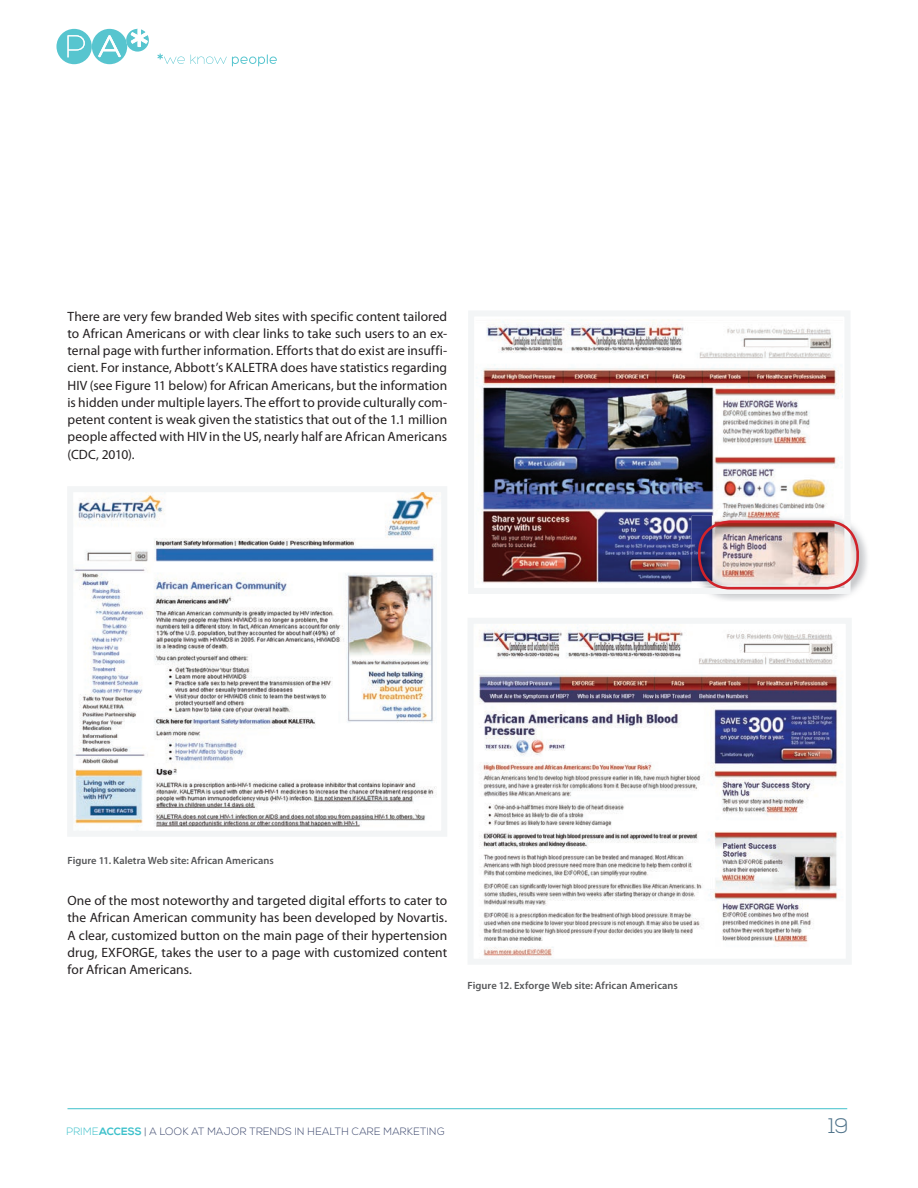
<style>
.page{position:relative;width:918px;height:1188px;background:#fff}
.page>*{position:absolute;margin:0;border:0;box-sizing:border-box;transform-origin:0 0}
.t1{font:300 21px "Nexa";color:#51748b}
.t2{font:13.5px/17.2px "Myriad Pro";letter-spacing:.005em;color:#231f20;text-align:justify}
.t3{font:300 10.65px "Nexa";letter-spacing:.03em;color:#404b70}
.t4{font:600 10.5px "Myriad Pro";letter-spacing:.005em;color:#57585a}
.s1{color:#3ec1cb}
.s2{font-weight:700;color:#3ec1cb}
</style>
<div class="page">
<svg style="left:191px;top:54px;width:86px;height:12px"></svg>
<svg style="left:157px;top:54px;width:28px;height:10px"></svg>
<svg style="left:56px;top:29px;width:93px;height:35px"></svg>
<hr style="left:68px;top:1108px;width:779px;height:1px;background:#3ec1cb">
<img style="left:468px;top:311px;width:382px;height:283px">
<img style="left:692px;top:516px;width:158px;height:78px">
<img style="left:716px;top:525px;width:142px;height:63px">
<img style="left:699px;top:522px;width:144px;height:64px">
<img style="left:726px;top:526px;width:124px;height:62px">
<div style="left:698px;top:520px;width:161px;height:69px;border:3px solid #d1232a;border-radius:31px"></div>
<img style="left:479px;top:627px;width:363px;height:331px">
<div style="left:468px;top:618px;width:384px;height:347px;border:6px solid #f3f5f6"></div>
<img style="left:74px;top:493px;width:363px;height:334px">
<div style="left:67px;top:486px;width:380px;height:351px;border:6px solid #f3f5f6"></div>
<p class="t2" style="left:68px;top:308px;width:381px">There are very few branded Web sites with specific content tailored to African Americans or with clear links to take such users to an ex&shy;ternal page with further information. Efforts that do exist are insuffi&shy;cient. For instance, Abbott’s KALETRA does have statistics regarding HIV (see Figure 11 below) for African Americans, but the information is hidden under multiple layers. The effort to provide culturally com&shy;petent content is weak given the statistics that out of the 1.1 million people affected with HIV in the US, nearly half are African Americans (CDC, 2010).</p>
<p class="t4" style="left:67px;top:854px;width:208px">Figure 11. Kaletra Web site: African Americans</p>
<p class="t2" style="left:68px;top:892px;width:381px">One of the most noteworthy and targeted digital efforts to cater to the African American community has been developed by Novartis.<br>A clear, customized button on the main page of their hypertension drug, EXFORGE, takes the user to a page with customized content for African Americans.</p>
<p class="t4" style="left:468px;top:979px;width:212px">Figure 12. Exforge Web site: African Americans</p>
<p class="t3" style="left:66px;top:1125px;width:380px"><span class="s1">PRIME</span><span class="s2">ACCESS</span> | A LOOK AT MAJOR TRENDS IN HEALTH CARE MARKETING</p>
<h1 class="t1" style="left:829px;top:1114px;width:21px">19</h1>
</div>
